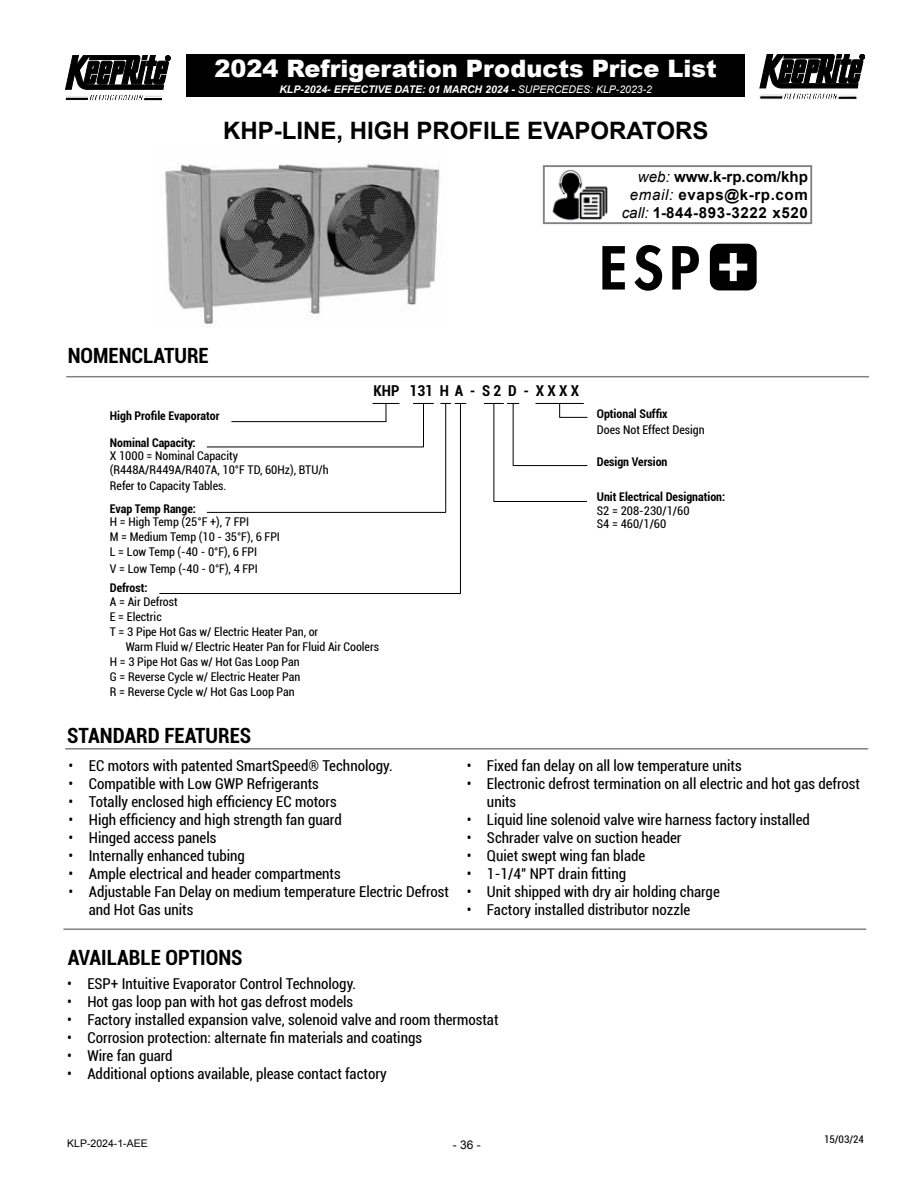
<style>
.page{position:relative;width:918px;height:1188px;background:#fff}
.page>*{position:absolute;margin:0;border:0;box-sizing:border-box;transform-origin:0 0}
.t1{font:900 24px "Arial";color:#fff}
.t2{font:700 24px "Arial";color:#000}
.t3{font:700 condensed 21px "Roboto";color:#000}
.t4{font:700 15.15px/18.1px "Arial";letter-spacing:.04em;color:#000;text-align:right}
.t5{font:condensed 15px/18px "Roboto";color:#000}
.t6{font:700 condensed 15px "Roboto";color:#000}
.t7{font:condensed 12px/13.5px "Roboto";color:#000}
.t8{font:700 condensed 12px "Roboto";color:#000}
.t9{font:12px "Arial";color:#000}
.t10{font:italic 700 10.5px "Arial";color:#fff}
.t11{font:10.5px "Arial";color:#000}
.t12{font:condensed 10.5px "Roboto";color:#000}
.s1{font-weight:400}
.s2{font-weight:400;font-style:italic}
</style>
<div class="page">
<div style="left:186px;top:54px;width:559px;height:43px;background:#000"></div>
<svg style="left:65px;top:55px;width:105px;height:46px"></svg>
<svg style="left:760px;top:54px;width:105px;height:45px"></svg>
<div style="left:543px;top:165px;width:269px;height:59px;background:#fff;border:2px solid #808285"></div>
<img style="left:542px;top:165px;width:97px;height:60px">
<svg style="left:602px;top:246px;width:23px;height:44px"></svg>
<svg style="left:635px;top:245px;width:27px;height:46px"></svg>
<svg style="left:672px;top:246px;width:27px;height:44px"></svg>
<svg style="left:710px;top:244px;width:47px;height:46px"></svg>
<img style="left:165px;top:164px;width:275px;height:163px">
<svg style="left:484px;top:403px;width:35px;height:1px"></svg>
<hr style="left:535px;top:403px;width:49px;height:1px;background:#000">
<hr style="left:231px;top:421px;width:155px;height:1px;background:#000">
<hr style="left:494px;top:404px;width:1px;height:98px;background:#000">
<hr style="left:445px;top:403px;width:1px;height:109px;background:#000">
<hr style="left:513px;top:404px;width:1px;height:62px;background:#000">
<hr style="left:494px;top:501px;width:93px;height:1px;background:#000">
<hr style="left:207px;top:512px;width:239px;height:1px;background:#000">
<svg style="left:559px;top:404px;width:28px;height:14px"></svg>
<hr style="left:513px;top:465px;width:74px;height:1px;background:#000">
<svg style="left:373px;top:403px;width:26px;height:19px"></svg>
<svg style="left:413px;top:403px;width:21px;height:1px"></svg>
<hr style="left:423px;top:403px;width:1px;height:44px;background:#000">
<hr style="left:207px;top:447px;width:216px;height:1px;background:#000">
<hr style="left:65px;top:748px;width:803px;height:2px;background:#000">
<hr style="left:63px;top:928px;width:803px;height:2px;background:#000">
<svg style="left:440px;top:403px;width:26px;height:1px"></svg>
<hr style="left:460px;top:403px;width:1px;height:190px;background:#000">
<hr style="left:159px;top:593px;width:302px;height:1px;background:#000">
<hr style="left:66px;top:376px;width:803px;height:1px;background:#000">
<h1 class="t1" style="left:215px;top:51px;width:504px">2024 Refrigeration Products Price List</h1>
<p class="t10" style="left:279px;top:83px;width:374px">KLP-2024- EFFECTIVE DATE: 01 MARCH 2024 - <span class="s1">SUPERCEDES: KLP-2023-2</span></p>
<h1 class="t2" style="left:223px;top:114px;width:487px">KHP-LINE, HIGH PROFILE EVAPORATORS</h1>
<p class="t4" style="left:622px;top:168px;width:188px"><span class="s2">web:</span> www.k-rp.com/khp <span class="s2">email:</span> evaps@k-rp.com <span class="s2">call:</span> 1-844-893-3222 x520</p>
<h2 class="t3" style="left:68px;top:340px;width:143px">NOMENCLATURE</h2>
<p class="t6" style="left:374px;top:380px;width:207px">KHP 131 H A - S 2 D - X X X X</p>
<p class="t8" style="left:110px;top:407px;width:111px">High Profile Evaporator</p>
<p class="t8" style="left:110px;top:434px;width:87px">Nominal Capacity:</p>
<p class="t7" style="left:110px;top:449px;width:220px">X 1000 = Nominal Capacity (R448A/R449A/R407A, 10°F TD, 60Hz), BTU/h</p>
<p class="t7" style="left:110px;top:479px;width:118px">Refer to Capacity Tables.</p>
<p class="t8" style="left:110px;top:500px;width:88px">Evap Temp Range:</p>
<p class="t7" style="left:110px;top:514px;width:172px;line-height:15px">H = High Temp (25°F +), 7 FPI<br>M = Medium Temp (10 - 35°F), 6 FPI<br>L = Low Temp (-40 - 0°F), 6 FPI</p>
<p class="t7" style="left:110px;top:561px;width:150px">V = Low Temp (-40 - 0°F), 4 FPI</p>
<p class="t8" style="left:110px;top:580px;width:39px">Defrost:</p>
<p class="t7" style="left:110px;top:594px;width:69px">A = Air Defrost</p>
<p class="t7" style="left:110px;top:609px;width:53px">E = Electric</p>
<p class="t7" style="left:110px;top:624px;width:210px">T = 3 Pipe Hot Gas w/ Electric Heater Pan, or</p>
<p class="t7" style="left:126px;top:639px;width:255px">Warm Fluid w/ Electric Heater Pan for Fluid Air Coolers</p>
<p class="t7" style="left:110px;top:654px;width:191px">H = 3 Pipe Hot Gas w/ Hot Gas Loop Pan</p>
<p class="t7" style="left:110px;top:669px;width:192px">G = Reverse Cycle w/ Electric Heater Pan</p>
<p class="t7" style="left:110px;top:684px;width:186px">R = Reverse Cycle w/ Hot Gas Loop Pan</p>
<h2 class="t3" style="left:67px;top:721px;width:186px">STANDARD FEATURES</h2>
<p class="t5" style="left:69px;top:756px;width:326px">• EC motors with patented SmartSpeed® Technology.</p>
<p class="t5" style="left:69px;top:774px;width:252px">• Compatible with Low GWP Refrigerants</p>
<p class="t5" style="left:69px;top:792px;width:270px">• Totally enclosed high efficiency EC motors</p>
<p class="t5" style="left:69px;top:810px;width:275px">• High efficiency and high strength fan guard</p>
<p class="t5" style="left:69px;top:828px;width:149px">• Hinged access panels</p>
<p class="t5" style="left:69px;top:846px;width:178px">• Internally enhanced tubing</p>
<p class="t5" style="left:69px;top:864px;width:274px">• Ample electrical and header compartments</p>
<p class="t5" style="left:89px;top:882px;width:362px;text-indent:-20px">• Adjustable Fan Delay on medium temperature Electric Defrost and Hot Gas units</p>
<h2 class="t3" style="left:68px;top:943px;width:176px">AVAILABLE OPTIONS</h2>
<p class="t8" style="left:597px;top:405px;width:72px">Optional Suffix</p>
<p class="t7" style="left:597px;top:423px;width:109px">Does Not Effect Design</p>
<p class="t8" style="left:597px;top:453px;width:72px">Design Version</p>
<p class="t8" style="left:597px;top:489px;width:130px">Unit Electrical Designation:</p>
<p class="t7" style="left:597px;top:504px;width:94px">S2 = 208-230/1/60<br>S4 = 460/1/60</p>
<p class="t5" style="left:467px;top:756px;width:276px">• Fixed fan delay on all low temperature units</p>
<p class="t5" style="left:487px;top:774px;width:374px;text-indent:-20px">• Electronic defrost termination on all electric and hot gas defrost units</p>
<p class="t5" style="left:467px;top:810px;width:345px">• Liquid line solenoid valve wire harness factory installed</p>
<p class="t5" style="left:467px;top:828px;width:216px">• Schrader valve on suction header</p>
<p class="t5" style="left:467px;top:846px;width:180px">• Quiet swept wing fan blade</p>
<p class="t5" style="left:467px;top:864px;width:161px">• 1-1/4" NPT drain fitting</p>
<p class="t5" style="left:467px;top:882px;width:255px">• Unit shipped with dry air holding charge</p>
<p class="t5" style="left:467px;top:900px;width:225px">• Factory installed distributor nozzle</p>
<p class="t5" style="left:67px;top:974px;width:291px">• ESP+ Intuitive Evaporator Control Technology.</p>
<p class="t5" style="left:67px;top:992px;width:288px">• Hot gas loop pan with hot gas defrost models</p>
<p class="t5" style="left:67px;top:1010px;width:433px">• Factory installed expansion valve, solenoid valve and room thermostat</p>
<p class="t5" style="left:67px;top:1028px;width:356px">• Corrosion protection: alternate fin materials and coatings</p>
<p class="t5" style="left:67px;top:1046px;width:107px">• Wire fan guard</p>
<p class="t5" style="left:67px;top:1064px;width:321px">• Additional options available, please contact factory</p>
<p class="t11" style="left:67px;top:1136px;width:82px">KLP-2024-1-AEE</p>
<p class="t9" style="left:453px;top:1136px;width:30px">- 36 -</p>
<p class="t12" style="left:824px;top:1132px;width:41px">15/03/24</p>
</div>
